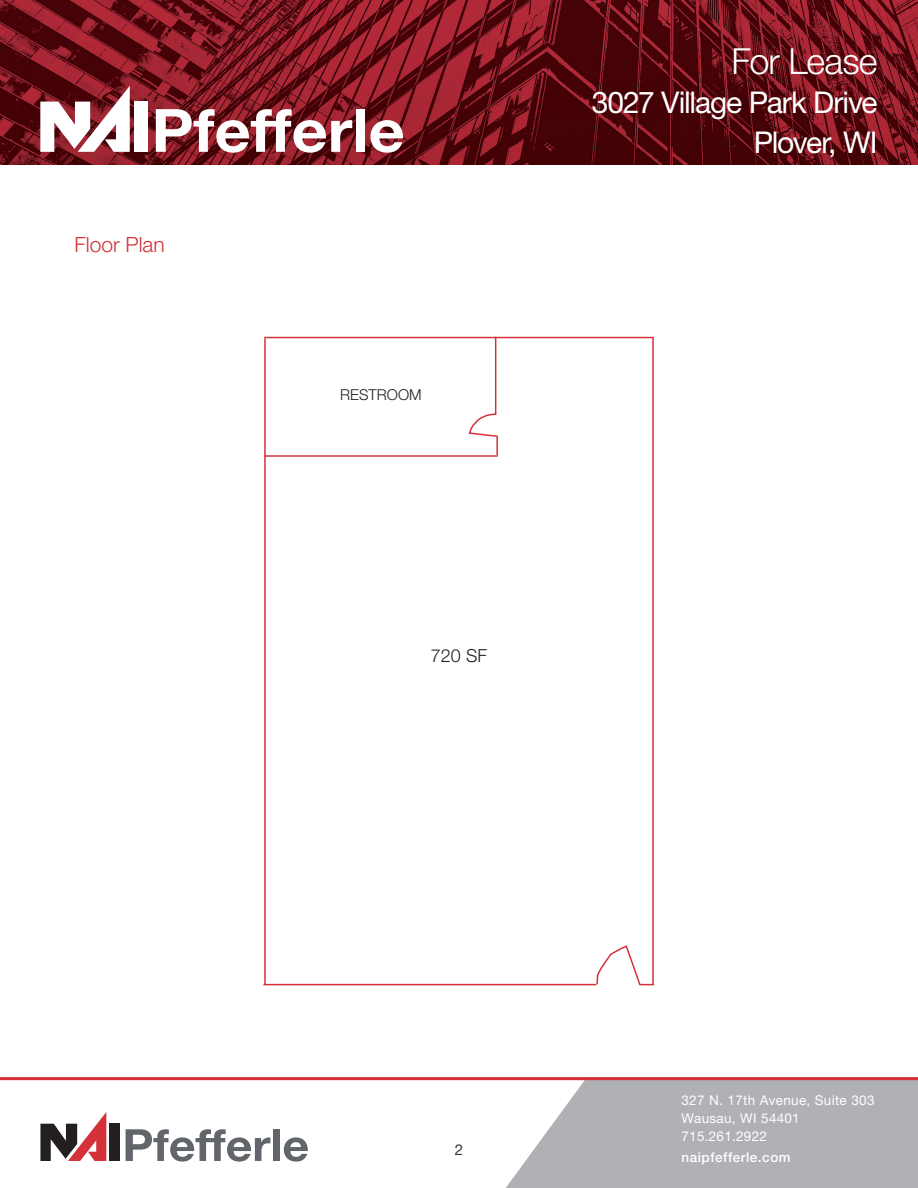
<style>
.page{position:relative;width:918px;height:1188px;background:#fff}
.page>*{position:absolute;margin:0;border:0;box-sizing:border-box;transform-origin:0 0}
.t1{font:300 36px "Helvetica Neue LT Std";letter-spacing:-.025em;color:#fff}
.t2{font:30px "Helvetica Neue LT Std";letter-spacing:-.035em;color:#fff}
.t3{font:300 21px "Helvetica Neue LT Std";color:#d43238}
.t4{font:300 18px "Helvetica Neue LT Std";color:#231f20}
.t5{font:300 15px "Helvetica Neue LT Std";color:#231f20}
.t6{font:15px "Helvetica Neue LT Std";color:#363539}
.t7{font:13.5px "Helvetica Neue LT Std";letter-spacing:.02em;color:#fff}
.t8{font:500 13.5px "Helvetica Neue LT Std";letter-spacing:.04em;color:#fff}
</style>
<div class="page">
<div style="left:0;top:1078px;width:918px;height:110px;background:#b0b1b5"></div>
<svg style="left:0;top:1080px;width:586px;height:108px;fill:#fff"></svg>
<hr style="left:0;top:1077px;width:918px;height:3px;background:#d43238">
<img style="left:0;top:0;width:918px;height:165px">
<div style="left:134px;top:102px;width:14px;height:50px;background:#fff"></div>
<svg style="left:40px;top:86px;width:90px;height:66px"></svg>
<svg style="left:156px;top:109px;width:196px;height:44px"></svg>
<div style="left:356px;top:109px;width:9px;height:43px;background:#fff"></div>
<svg style="left:370px;top:120px;width:33px;height:33px"></svg>
<div style="left:110px;top:1124px;width:10px;height:37px;background:#231f20"></div>
<svg style="left:40px;top:1112px;width:66px;height:49px"></svg>
<svg style="left:126px;top:1129px;width:144px;height:33px"></svg>
<div style="left:273px;top:1129px;width:7px;height:32px;background:#62656a"></div>
<svg style="left:284px;top:1137px;width:24px;height:25px"></svg>
<hr style="left:264px;top:337px;width:389px;height:1px;background:#d43238">
<hr style="left:264px;top:338px;width:2px;height:647px;background:#d43238">
<hr style="left:652px;top:337px;width:2px;height:648px;background:#d43238">
<hr style="left:264px;top:455px;width:232px;height:2px;background:#d43238">
<svg style="left:468px;top:336px;width:32px;height:101px"></svg>
<hr style="left:496px;top:437px;width:2px;height:20px;background:#d43238">
<hr style="left:263px;top:984px;width:333px;height:1px;background:#d43238">
<svg style="left:595px;top:944px;width:59px;height:42px"></svg>
<p class="t3" style="left:75px;top:232px;width:92px">Floor Plan</p>
<p class="t5" style="left:340px;top:385px;width:83px">RESTROOM</p>
<p class="t4" style="left:431px;top:645px;width:58px">720 SF</p>
<p class="t1" style="left:731px;top:39px;width:148px">For Lease</p>
<p class="t2" style="left:592px;top:85px;width:287px">3027 Village Park Drive</p>
<p class="t2" style="left:754px;top:124px;width:125px">Plover, WI</p>
<p class="t6" style="left:455px;top:1140px;width:10px">2</p>
<p class="t7" style="left:681px;top:1092px;width:195px">327 N. 17th Avenue, Suite 303</p>
<p class="t7" style="left:681px;top:1110px;width:120px">Wausau, WI 54401</p>
<p class="t7" style="left:681px;top:1128px;width:87px">715.261.2922</p>
<p class="t8" style="left:681px;top:1149px;width:111px">naipfefferle.com</p>
</div>
